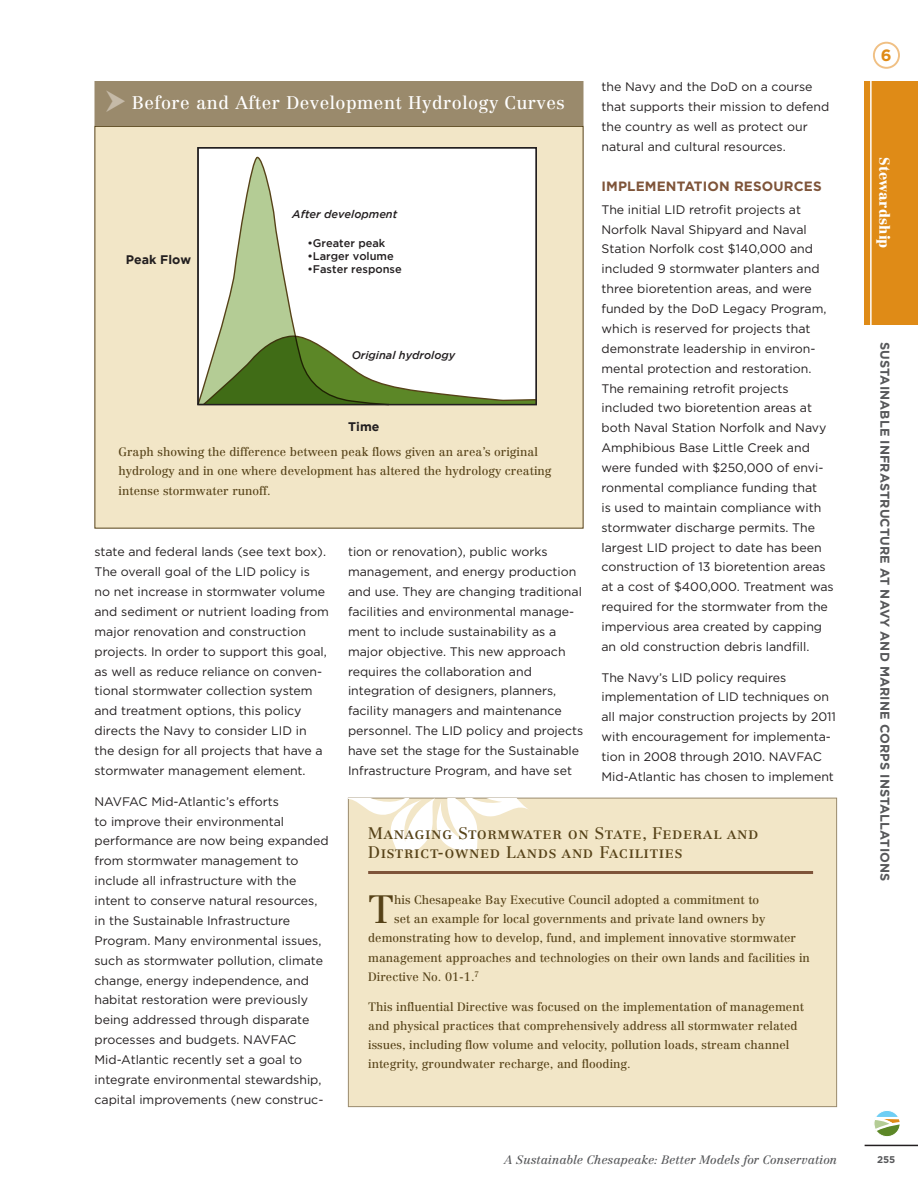
<style>
.page{position:relative;width:918px;height:1188px;background:#fff}
.page>*{position:absolute;margin:0;border:0;box-sizing:border-box;transform-origin:0 0}
.Sidebar-Text{font:38.85px "Centennial";color:#564218}
.t1{font:18px "Centennial";letter-spacing:.025em;color:#fff}
.SideBar-Header{font:16.5px/19.5px "Centennial Roman SC";letter-spacing:.035em;color:#564218}
.t2{font:700 16.35px "Gotham";color:#df8b17}
.t3{font:900 14.25px "Centennial";letter-spacing:.01em;color:#fff}
.Paragraph_Sub_Titles{font:700 13.5px "Gotham";letter-spacing:.01em;color:#7e5439}
.t4{font:700 12.75px "Gotham";letter-spacing:.01em;color:#57585a}
.t5{font:700 12.45px "Gotham";color:#231f20}
.Paragraph_Style{font:12.3px/19.8px "Gotham";color:#231f20}
.Sidebar_-_additional{font:12px/19.2px "Centennial";color:#564218}
.Sidebar-Text-2{font:12px "Centennial";color:#564218}
.t6{font:italic 12px "Centennial";color:#57585a}
.t7{font:500 11.1px "Gotham";color:#231f20}
.t8{font:italic 500 11.1px "Gotham";color:#231f20}
.t9{font:700 9.75px "Gotham";color:#57585a}
</style>
<div class="page">
<svg style="left:876px;top:1112px;width:24px;height:24px"></svg>
<div style="left:874px;top:1110px;width:26px;height:26px;border:1px solid #fff;border-radius:50%"></div>
<div style="left:865px;top:81px;width:53px;height:244px;background:#df8b17"></div>
<div style="left:873px;top:42px;width:27px;height:27px;border:2px solid #f0c084;border-radius:50%"></div>
<hr style="left:865px;top:1145px;width:53px;height:1px;background:#231f20">
<hr style="left:870px;top:69px;width:2px;height:269px;background:#fff">
<div style="left:94px;top:126px;width:490px;height:403px;background:#f2e6c7"></div>
<div style="left:198px;top:148px;width:338px;height:257px;background:#fff"></div>
<svg style="left:202px;top:385px;width:335px;height:21px"></svg>
<svg style="left:199px;top:157px;width:190px;height:246px"></svg>
<div style="left:197px;top:147px;width:340px;height:258px;border:1px solid #231f20"></div>
<div style="left:348px;top:798px;width:489px;height:309px;background:#f2e6c7;border:1px solid #9a8a6c"></div>
<svg style="left:349px;top:798px;width:182px;height:51px"></svg>
<hr style="left:368px;top:871px;width:445px;height:3px;background:#7e5439">
<div style="left:94px;top:81px;width:490px;height:45px;background:#9a8a6c"></div>
<p class="Paragraph_Style" style="left:602px;top:77px;width:229px">the Navy and the DoD on a course that supports their mission to defend the country as well as protect our natural and cultural resources.</p>
<p class="Paragraph_Sub_Titles" style="left:602px;top:178px;width:220px">IM PLEM ENTATION RESOURCES</p>
<p class="Paragraph_Style" style="left:602px;top:199px;width:234px">The initial LID retrofit projects at Norfolk Naval Shipyard and Naval Station Norfolk cost $140,000 and included 9 stormwater planters and three bioretention areas, and were funded by the DoD Legacy Program, which is reserved for projects that demonstrate leadership in environ&shy;mental protection and restoration.<br>The remaining retrofit projects included two bioretention areas at both Naval Station Norfolk and Navy Amphibious Base Little Creek and were funded with $250,000 of envi&shy;ronmental compliance funding that<br>is used to maintain compliance with stormwater discharge permits. The largest LID project to date has been construction of 13 bioretention areas at a cost of $400,000. Treatment was required for the stormwater from the impervious area created by capping an old construction debris landfill.</p>
<p class="Paragraph_Style" style="left:602px;top:667px;width:236px">The Navy’s LID policy requires implementation of LID techniques on all major construction projects by 2011 with encouragement for implementa&shy;tion in 2008 through 2010. NAVFAC Mid-Atlantic has chosen to implement</p>
<p class="t1" style="left:132px;top:92px;width:435px">Before and After Development Hydrology Curves</p>
<p class="t8" style="left:292px;top:208px;width:106px">After development</p>
<p class="t7" style="left:308px;top:236px;width:79px">•Greater peak</p>
<p class="t7" style="left:308px;top:250px;width:88px">•Larger volume</p>
<p class="t7" style="left:308px;top:263px;width:96px">•Faster response</p>
<p class="t5" style="left:126px;top:252px;width:67px">Peak Flow</p>
<p class="t8" style="left:352px;top:348px;width:105px">Original hydrology</p>
<p class="t5" style="left:348px;top:420px;width:33px">Time</p>
<p class="Sidebar_-_additional" style="left:119px;top:443px;width:434px">Graph showing the difference between peak flows given an area’s original hydrology and in one where development has altered the hydrology creating intense stormwater runoff.</p>
<p class="Paragraph_Style" style="left:94px;top:542px;width:236px">state and federal lands (see text box).<br>The overall goal of the LID policy is<br>no net increase in stormwater volume and sediment or nutrient loading from major renovation and construction projects. In order to support this goal, as well as reduce reliance on conven&shy;tional stormwater collection system and treatment options, this policy directs the Navy to consider LID in the design for all projects that have a stormwater management element.</p>
<p class="Paragraph_Style" style="left:94px;top:791px;width:236px">NAVFAC Mid-Atlantic’s efforts<br>to improve their environmental performance are now being expanded from stormwater management to include all infrastructure with the intent to conserve natural resources, in the Sustainable Infrastructure Program. Many environmental issues, such as stormwater pollution, climate change, energy independence, and habitat restoration were previously being addressed through disparate processes and budgets. NAVFAC Mid-Atlantic recently set a goal to integrate environmental stewardship, capital improvements (new construc-</p>
<p class="Paragraph_Style" style="left:348px;top:542px;width:237px">tion or renovation), public works management, and energy production and use. They are changing traditional facilities and environmental manage&shy;ment to include sustainability as a major objective. This new approach requires the collaboration and integration of designers, planners, facility managers and maintenance personnel. The LID policy and projects have set the stage for the Sustainable Infrastructure Program, and have set</p>
<p class="SideBar-Header" style="left:368px;top:823px;width:392px">Managing Stormwater on State, Federal and<br>District-owned Lands and Facilities</p>
<p class="Sidebar-Text" style="left:368px;top:887px;width:27px">T</p>
<p class="Sidebar-Text-2" style="left:394px;top:893px;width:367px">his Chesapeake Bay Executive Council adopted a commitment to</p>
<p class="Sidebar-Text-2" style="left:394px;top:912px;width:373px">set an example for local governments and private land owners by</p>
<p class="Sidebar-Text-2" style="left:368px;top:931px;width:430px">demonstrating how to develop, fund, and implement innovative stormwater</p>
<p class="Sidebar-Text-2" style="left:368px;top:950px;width:443px">management approaches and technologies on their own lands and facilities in</p>
<p class="Sidebar-Text-2" style="left:368px;top:969px;width:113px">Directive No. 01-1.<sup>7</sup></p>
<p class="Sidebar_-_additional" style="left:368px;top:997px;width:437px">This influential Directive was focused on the implementation of management and physical practices that comprehensively address all stormwater related issues, including flow volume and velocity, pollution loads, stream channel integrity, groundwater recharge, and flooding.</p>
<p class="t6" style="left:504px;top:1153px;width:335px">A Sustainable Chesapeake: Better Models for Conservation</p>
<h3 class="t2" style="left:881px;top:46px;width:12px">6</h3>
<p class="t3" style="left:894px;top:157px;width:93px;rotate:90deg">Stewardship</p>
<p class="t4" style="left:892px;top:342px;width:539px;rotate:90deg">SUSTAINABLE I NFRASTRUCTURE AT NAVY AND MARINE CORPS I NSTALLATIONS</p>
<p class="t9" style="left:877px;top:1154px;width:20px">255</p>
</div>
